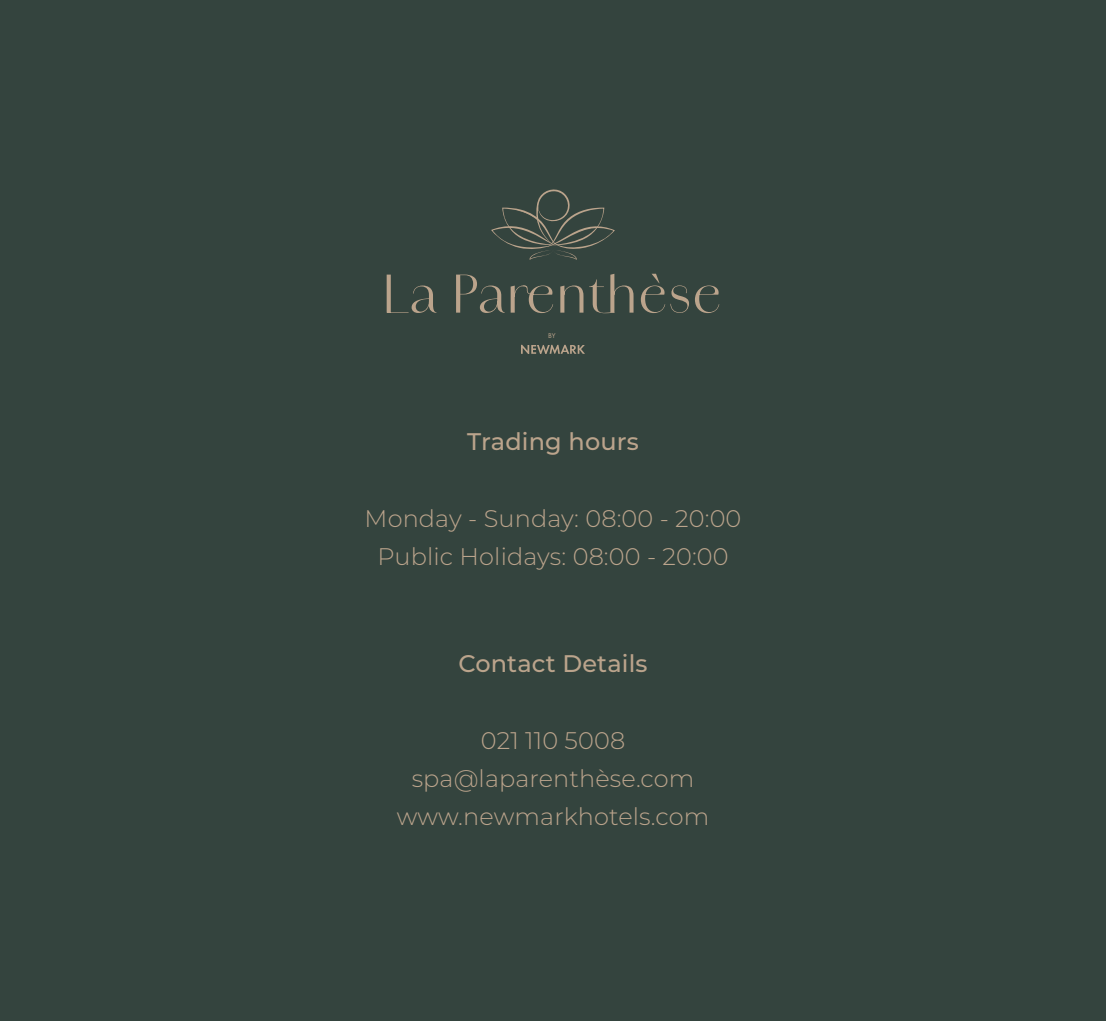
<style>
.page{position:relative;width:1106px;height:1021px;background:#fff}
.page>*{position:absolute;margin:0;border:0;box-sizing:border-box;transform-origin:0 0}
.t1{font:300 24px/38px "Montserrat";letter-spacing:.005em;color:#bba48c;text-align:center}
.t2{font:500 24px "Montserrat";letter-spacing:.005em;color:#bba48c}
.t3{font:7.2px "Futura PT";color:#bba48c}
</style>
<div class="page">
<div style="left:0;top:0;width:1106px;height:1020px;background:#34443e"></div>
<svg style="left:491px;top:189px;width:124px;height:71px"></svg>
<div style="left:386px;top:274px;width:5px;height:38px;background:#bba48c"></div>
<svg style="left:387px;top:285px;width:49px;height:28px"></svg>
<svg style="left:560px;top:285px;width:23px;height:27px"></svg>
<svg style="left:641px;top:274px;width:48px;height:39px"></svg>
<svg style="left:695px;top:285px;width:25px;height:28px"></svg>
<svg style="left:589px;top:274px;width:44px;height:39px"></svg>
<svg style="left:456px;top:274px;width:97px;height:39px"></svg>
<svg style="left:521px;top:345px;width:64px;height:9px"></svg>
<p class="t3" style="left:548px;top:331px;width:9px">BY</p>
<p class="t2" style="left:467px;top:424px;width:173px">Trading hours</p>
<p class="t1" style="left:364px;top:498px;width:378px">Monday - Sunday: 08:00 - 20:00<br>Public Holidays: 08:00 - 20:00</p>
<p class="t2" style="left:458px;top:647px;width:190px">Contact Details</p>
<p class="t1" style="left:397px;top:720px;width:314px">021 110 5008 spa@laparenthèse.com www.newmarkhotels.com</p>
</div>
